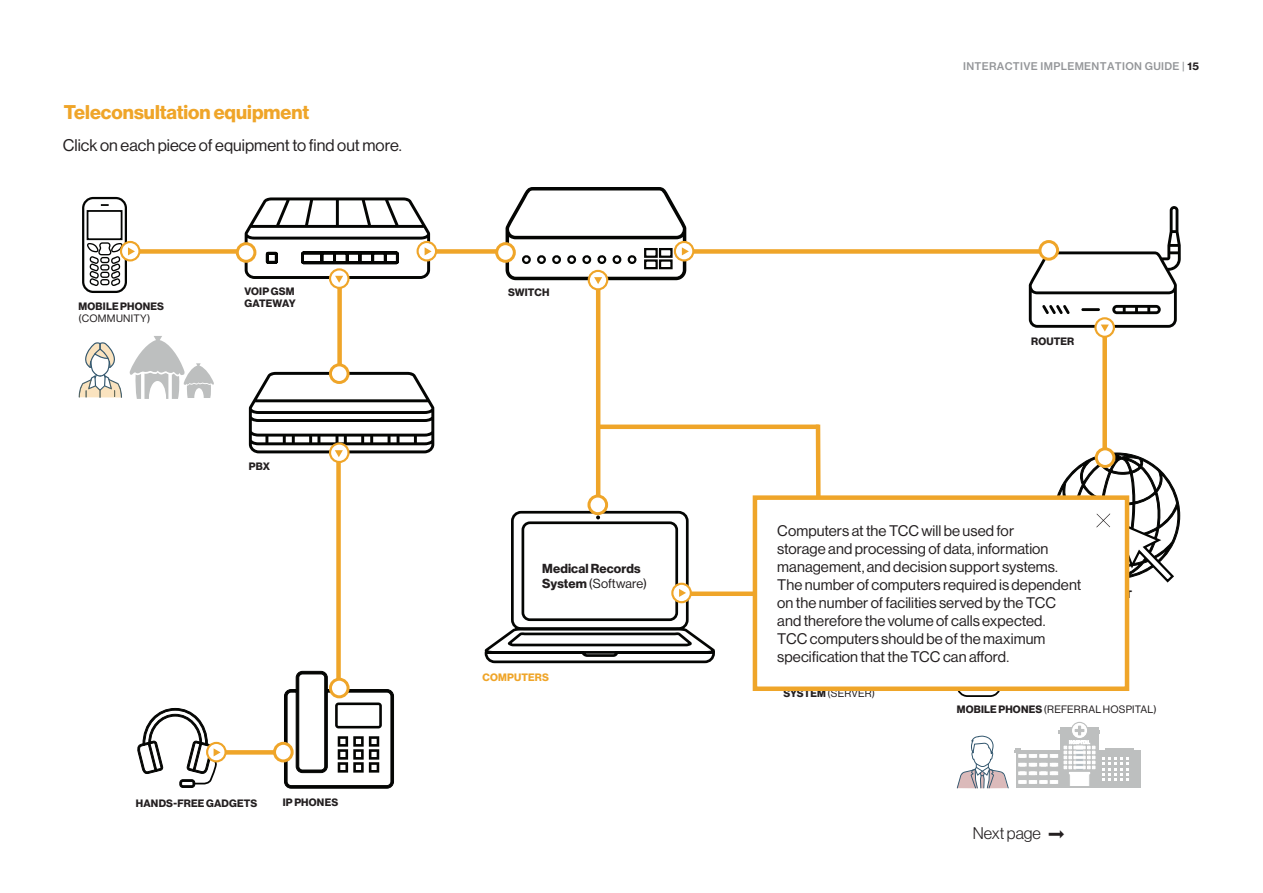
<style>
.page{position:relative;width:1263px;height:893px;background:#fff}
.page>*{position:absolute;margin:0;border:0;box-sizing:border-box;transform-origin:0 0}
.Body_text{font:700 19.5px "Volta Modern Display 75";color:#efa529}
.Body_text-2{font:16.5px "Volta Modern Display 55 Roman";color:#231f20}
.Body_text-3{font:300 16.5px "Volta Modern Display 45";color:#231f20}
.Main_text{font:15px/18px "Volta Modern Display 55 Roman";letter-spacing:.005em;color:#231f20}
.Big_opening_type{font:700 12.9px/14.4px "Volta Modern Display 75";letter-spacing:.01em;color:#231f20}
.Big_opening_type-2{font:700 10.5px/12px "Volta Modern Display 75";letter-spacing:.015em;color:#231f20}
.Big_opening_type-3{font:10.5px "Volta Modern Display 55 Roman";letter-spacing:.02em;color:#231f20}
.t1{font:500 10.5px "Volta Modern Text 65";letter-spacing:.03em;color:#939598}
.Big_opening_type-4{font:700 10.5px "Volta Modern Display 75";letter-spacing:.02em;color:#efa529}
.s1{font-family:"Volta Modern Display 55 Roman";font-weight:400}
.s2{font-family:"Volta Modern Text 75";font-weight:700;color:#231f20}
.s3{font-family:"Volta Modern Display 75";font-weight:700}
</style>
<div class="page">
<svg style="left:284px;top:671px;width:110px;height:117px"></svg>
<div style="left:956px;top:601px;width:45px;height:96px;border:2px solid #040503;border-radius:10px"></div>
<div style="left:82px;top:197px;width:45px;height:96px;border:2px solid #040503;border-radius:10px"></div>
<div style="left:688px;top:249px;width:363px;height:5px;background:#efa529"></div>
<div style="left:131px;top:249px;width:122px;height:5px;background:#efa529"></div>
<div style="left:428px;top:249px;width:78px;height:5px;background:#efa529"></div>
<svg style="left:121px;top:242px;width:18px;height:18px"></svg>
<div style="left:120px;top:241px;width:21px;height:20px;border:2px solid #efa529;border-radius:50%"></div>
<svg style="left:418px;top:242px;width:18px;height:18px"></svg>
<div style="left:416px;top:241px;width:21px;height:20px;border:2px solid #efa529;border-radius:50%"></div>
<svg style="left:675px;top:242px;width:18px;height:18px"></svg>
<div style="left:674px;top:241px;width:20px;height:20px;border:2px solid #efa529;border-radius:50%"></div>
<hr style="left:596px;top:283px;width:4px;height:226px;background:#efa529">
<div style="left:816px;top:425px;width:5px;height:81px;background:#efa529"></div>
<hr style="left:599px;top:425px;width:220px;height:4px;background:#efa529">
<div style="left:685px;top:591px;width:89px;height:5px;background:#efa529"></div>
<div style="left:214px;top:750px;width:72px;height:5px;background:#efa529"></div>
<div style="left:1102px;top:329px;width:5px;height:137px;background:#efa529"></div>
<div style="left:337px;top:284px;width:5px;height:89px;background:#efa529"></div>
<div style="left:336px;top:454px;width:5px;height:239px;background:#efa529"></div>
<svg style="left:330px;top:269px;width:18px;height:19px"></svg>
<div style="left:329px;top:268px;width:21px;height:21px;border:2px solid #efa529;border-radius:50%"></div>
<svg style="left:330px;top:365px;width:18px;height:17px"></svg>
<div style="left:329px;top:363px;width:21px;height:21px;border:3px solid #efa529;border-radius:50%"></div>
<svg style="left:330px;top:443px;width:18px;height:19px"></svg>
<div style="left:329px;top:442px;width:21px;height:21px;border:2px solid #efa529;border-radius:50%"></div>
<div style="left:330px;top:679px;width:18px;height:18px;background:#fff;border-radius:50%"></div>
<div style="left:329px;top:678px;width:21px;height:20px;border:3px solid #efa529;border-radius:50%"></div>
<svg style="left:589px;top:271px;width:18px;height:18px"></svg>
<div style="left:588px;top:270px;width:20px;height:20px;border:2px solid #efa529;border-radius:50%"></div>
<div style="left:589px;top:496px;width:18px;height:18px;background:#fff;border-radius:50%"></div>
<div style="left:587px;top:495px;width:21px;height:20px;border:3px solid #efa529;border-radius:50%"></div>
<svg style="left:1096px;top:449px;width:18px;height:17px"></svg>
<div style="left:1095px;top:447px;width:20px;height:21px;border:3px solid #efa529;border-radius:50%"></div>
<svg style="left:207px;top:743px;width:19px;height:18px"></svg>
<div style="left:206px;top:742px;width:21px;height:20px;border:2px solid #efa529;border-radius:50%"></div>
<div style="left:274px;top:743px;width:18px;height:18px;background:#fff;border-radius:50%"></div>
<div style="left:273px;top:742px;width:21px;height:20px;border:3px solid #efa529;border-radius:50%"></div>
<svg style="left:237px;top:244px;width:18px;height:17px"></svg>
<div style="left:236px;top:242px;width:20px;height:21px;border:3px solid #efa529;border-radius:50%"></div>
<svg style="left:497px;top:244px;width:17px;height:17px"></svg>
<div style="left:495px;top:242px;width:21px;height:21px;border:3px solid #efa529;border-radius:50%"></div>
<svg style="left:86px;top:203px;width:49px;height:83px"></svg>
<svg style="left:137px;top:707px;width:84px;height:81px"></svg>
<svg style="left:245px;top:197px;width:187px;height:86px"></svg>
<svg style="left:505px;top:187px;width:184px;height:97px"></svg>
<svg style="left:484px;top:510px;width:233px;height:154px"></svg>
<svg style="left:249px;top:372px;width:185px;height:85px"></svg>
<svg style="left:1095px;top:318px;width:19px;height:19px"></svg>
<div style="left:1094px;top:317px;width:21px;height:21px;border:2px solid #efa529;border-radius:50%"></div>
<svg style="left:1029px;top:206px;width:152px;height:126px"></svg>
<svg style="left:79px;top:342px;width:43px;height:56px"></svg>
<hr style="left:1059px;top:730px;width:41px;height:3px;background:#bdbfbf">
<div style="left:1099px;top:750px;width:41px;height:38px;background:#bdbfbf"></div>
<div style="left:1016px;top:750px;width:45px;height:38px;background:#bdbfbf"></div>
<div style="left:1060px;top:728px;width:39px;height:60px;background:#bdbfbf"></div>
<hr style="left:1099px;top:750px;width:42px;height:3px;background:#bdbfbf">
<hr style="left:1105px;top:748px;width:29px;height:4px;background:#bdbfbf">
<div style="left:1069px;top:772px;width:21px;height:2px;border:1px solid #fff"></div>
<div style="left:1070px;top:774px;width:19px;height:14px;background:#fff;border:1px solid #fff"></div>
<svg style="left:1102px;top:757px;width:27px;height:23px"></svg>
<svg style="left:957px;top:735px;width:101px;height:53px"></svg>
<div style="left:1071px;top:722px;width:17px;height:17px;border:1px solid #bdbfbf;border-radius:50%"></div>
<svg style="left:1064px;top:726px;width:31px;height:43px"></svg>
<hr style="left:1060px;top:787px;width:36px;height:1px;background:#bdbfbf">
<svg style="left:130px;top:336px;width:84px;height:63px"></svg>
<div style="left:753px;top:495px;width:376px;height:196px;background:#fff;border:4px solid #efa529"></div>
<svg style="left:1054px;top:453px;width:126px;height:131px"></svg>
<p class="Body_text" style="left:64px;top:101px;width:247px">Teleconsultation equipment</p>
<p class="Body_text-2" style="left:63px;top:136px;width:341px">Click on each piece of equipment to find out more.</p>
<p class="Big_opening_type-2" style="left:79px;top:300px;width:87px">MOBILE PHONES <span class="s1">(COMMUNITY)</span></p>
<p class="Big_opening_type-2" style="left:244px;top:285px;width:53px">VOIP GSM<br>GATEWAY</p>
<p class="Big_opening_type-2" style="left:249px;top:460px;width:23px">PBX</p>
<p class="Big_opening_type-2" style="left:136px;top:798px;width:123px">HANDS-FREE GADGETS</p>
<p class="Big_opening_type-2" style="left:283px;top:797px;width:57px">IP PHONES</p>
<p class="Big_opening_type-2" style="left:508px;top:286px;width:43px">SWITCH</p>
<p class="Big_opening_type" style="left:542px;top:561px;width:106px">Medical Records<br>System <span class="s1">(Software)</span></p>
<p class="Big_opening_type-4" style="left:483px;top:671px;width:68px">COMPUTERS</p>
<p class="t1" style="left:963px;top:60px;width:237px">INTERACTIVE IMPLEMENTATION GUIDE | <span class="s2">15</span></p>
<p class="Big_opening_type-2" style="left:1031px;top:335px;width:45px">ROUTER</p>
<p class="Main_text" style="left:777px;top:521px;width:306px">Computers at the TCC will be used for<br>storage and processing of data, information management, and decision support systems.<br>The number of computers required is dependent on the number of facilities served by the TCC and therefore the volume of calls expected.<br>TCC computers should be of the maximum specification that the TCC can afford.</p>
<p class="Big_opening_type-3" style="left:783px;top:687px;width:93px"><span class="s3">SYSTEM</span> (SERVER)</p>
<p class="Big_opening_type-3" style="left:957px;top:703px;width:202px"><span class="s3">MOBILE PHONES</span> (REFERRAL HOSPITAL)</p>
<p class="Body_text-3" style="left:973px;top:824px;width:70px">Next page</p>
</div>
